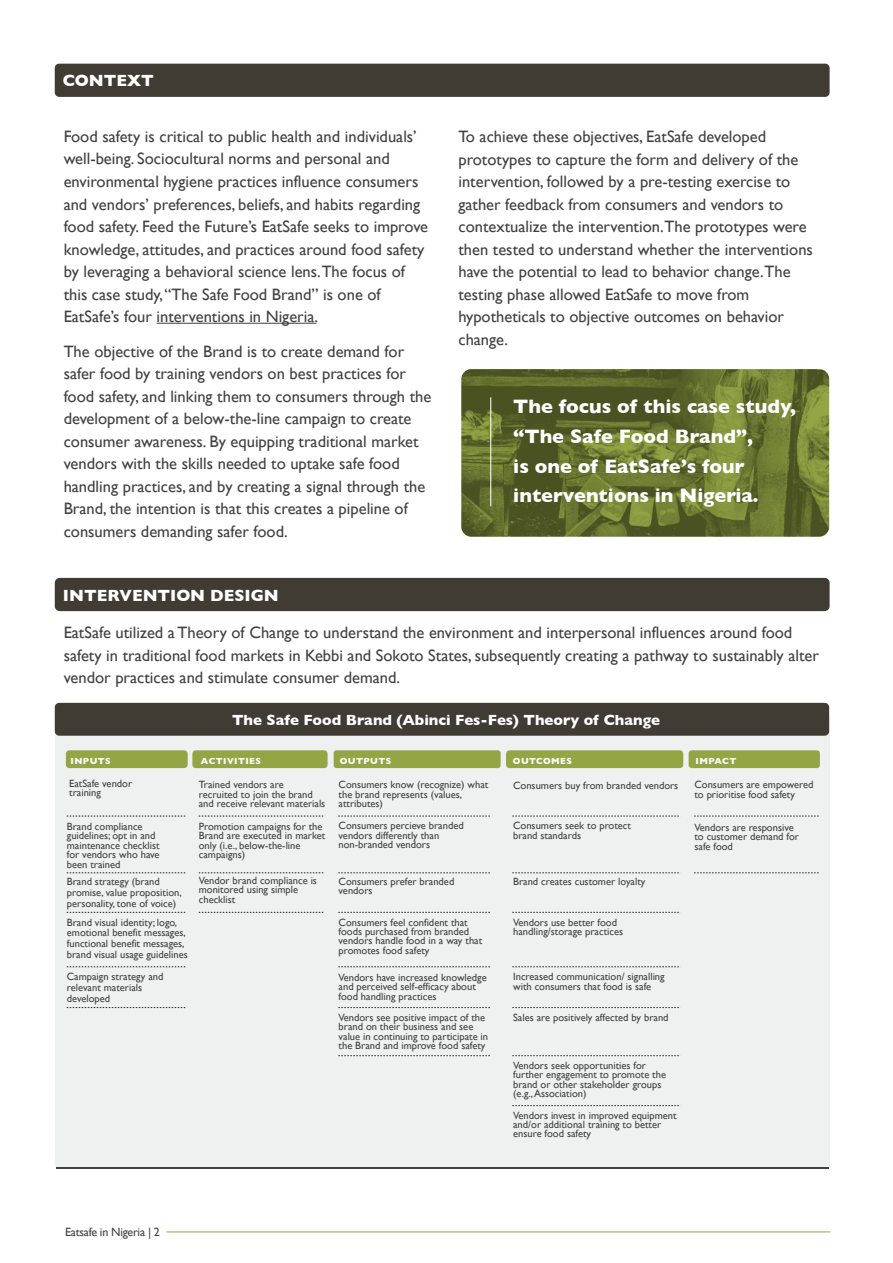
<style>
.page{position:relative;width:893px;height:1263px;background:#fff}
.page>*{position:absolute;margin:0;border:0;box-sizing:border-box;transform-origin:0 0}
.t1{font:700 19.8px/29.7px "Gill Sans";color:#fff}
.t2{font:16.5px/22.5px "Gill Sans";color:#414042}
.t3{font:700 16.5px "Gill Sans";color:#fff}
.t4{font:700 15px "Gill Sans";color:#fff}
.t5{font:12px "Gill Sans";letter-spacing:-.02em;color:#414042}
.t6{font:10.5px/9.4px "Gill Sans";color:#414042}
.t7{font:700 9px "Gill Sans";letter-spacing:.05em;color:#fff}
</style>
<div class="page">
<hr style="left:157px;top:323px;width:159px;height:1px;background:#414042">
<svg style="left:461px;top:369px;width:368px;height:168px;background:#646f2e"></svg>
<hr style="left:490px;top:397px;width:1px;height:109px;background:#fff">
<div style="left:55px;top:716px;width:774px;height:451px;background:#eff0f0"></div>
<div style="left:55px;top:703px;width:774px;height:33px;background:#403b33;border-radius:4px"></div>
<hr style="left:56px;top:1167px;width:773px;height:1px;background:#414042">
<svg style="left:694px;top:816px;width:125px;height:1px"></svg>
<svg style="left:694px;top:872px;width:125px;height:1px"></svg>
<svg style="left:512px;top:816px;width:167px;height:1px"></svg>
<svg style="left:512px;top:872px;width:167px;height:1px"></svg>
<svg style="left:512px;top:912px;width:167px;height:1px"></svg>
<svg style="left:512px;top:966px;width:167px;height:1px"></svg>
<svg style="left:512px;top:1007px;width:167px;height:1px"></svg>
<svg style="left:512px;top:1055px;width:167px;height:1px"></svg>
<svg style="left:338px;top:816px;width:152px;height:1px"></svg>
<svg style="left:338px;top:872px;width:152px;height:1px"></svg>
<svg style="left:338px;top:912px;width:152px;height:1px"></svg>
<svg style="left:338px;top:966px;width:152px;height:1px"></svg>
<svg style="left:338px;top:1007px;width:152px;height:1px"></svg>
<svg style="left:338px;top:1055px;width:152px;height:1px"></svg>
<svg style="left:199px;top:816px;width:124px;height:1px"></svg>
<svg style="left:199px;top:872px;width:124px;height:1px"></svg>
<svg style="left:199px;top:912px;width:124px;height:1px"></svg>
<svg style="left:67px;top:816px;width:119px;height:1px"></svg>
<svg style="left:67px;top:872px;width:119px;height:1px"></svg>
<svg style="left:67px;top:912px;width:119px;height:1px"></svg>
<svg style="left:67px;top:966px;width:119px;height:1px"></svg>
<svg style="left:67px;top:1007px;width:119px;height:1px"></svg>
<svg style="left:512px;top:1105px;width:167px;height:1px"></svg>
<div style="left:66px;top:750px;width:122px;height:18px;background:#94a545;border-radius:4px"></div>
<div style="left:192px;top:750px;width:136px;height:18px;background:#94a545;border-radius:3px"></div>
<div style="left:334px;top:750px;width:167px;height:18px;background:#94a545;border-radius:3px"></div>
<div style="left:506px;top:750px;width:177px;height:18px;background:#94a545;border-radius:4px"></div>
<div style="left:689px;top:750px;width:131px;height:18px;background:#94a545;border-radius:3px"></div>
<div style="left:55px;top:64px;width:775px;height:33px;background:#403b33;border-radius:4px"></div>
<div style="left:55px;top:578px;width:775px;height:33px;background:#403b33;border-radius:5px"></div>
<hr style="left:166px;top:1232px;width:665px;height:1px;background:#94a545">
<h2 class="t3" style="left:63px;top:67px;width:92px">CONTEXT</h2>
<p class="t2" style="left:64px;top:125px;width:366px">Food safety is critical to public health and individuals’ well-being. Sociocultural norms and personal and environmental hygiene practices influence consumers and vendors’ preferences, beliefs, and habits regarding food safety. Feed the Future’s EatSafe seeks to improve knowledge, attitudes, and practices around food safety by leveraging a behavioral science lens.The focus of this case study, “The Safe Food Brand” is one of EatSafe’s four interventions in Nigeria.</p>
<p class="t2" style="left:64px;top:339px;width:369px">The objective of the Brand is to create demand for safer food by training vendors on best practices for food safety, and linking them to consumers through the development of a below-the-line campaign to create consumer awareness. By equipping traditional market vendors with the skills needed to uptake safe food handling practices, and by creating a signal through the Brand, the intention is that this creates a pipeline of consumers demanding safer food.</p>
<h2 class="t3" style="left:63px;top:582px;width:217px">INTERVENTION DESIGN</h2>
<p class="t2" style="left:458px;top:125px;width:356px">To achieve these objectives, EatSafe developed prototypes to capture the form and delivery of the intervention, followed by a pre-testing exercise to gather feedback from consumers and vendors to contextualize the intervention.The prototypes were then tested to understand whether the interventions have the potential to lead to behavior change.The testing phase allowed EatSafe to move from hypotheticals to objective outcomes on behavior change.</p>
<h1 class="t1" style="left:513px;top:391px;width:284px">The focus of this case study, “The Safe Food Brand”,<br>is one of EatSafe’s four interventions in Nigeria.</h1>
<p class="t2" style="left:64px;top:621px;width:757px">EatSafe utilized a Theory of Change to understand the environment and interpersonal influences around food safety in traditional food markets in Kebbi and Sokoto States, subsequently creating a pathway to sustainably alter vendor practices and stimulate consumer demand.</p>
<h3 class="t4" style="left:232px;top:708px;width:429px">The Safe Food Brand (Abinci Fes-Fes) Theory of Change</h3>
<p class="t7" style="left:70px;top:753px;width:42px">INPUTS</p>
<p class="t7" style="left:201px;top:753px;width:62px">ACTIVITIES</p>
<p class="t7" style="left:340px;top:753px;width:53px">OUTPUTS</p>
<p class="t7" style="left:513px;top:753px;width:61px">OUTCOMES</p>
<p class="t7" style="left:696px;top:753px;width:42px">IMPACT</p>
<p class="t6" style="left:69px;top:778px;width:64px">EatSafe vendor training</p>
<p class="t6" style="left:67px;top:821px;width:94px">Brand compliance guidelines; opt in and maintenance checklist for vendors who have been trained</p>
<p class="t6" style="left:67px;top:876px;width:116px;line-height:10.8px">Brand strategy (brand promise, value proposition, personality, tone of voice)</p>
<p class="t6" style="left:67px;top:916px;width:122px;line-height:10.8px">Brand visual identity; logo, emotional benefit messages, functional benefit messages, brand visual usage guidelines</p>
<p class="t6" style="left:67px;top:971px;width:98px;line-height:10.8px">Campaign strategy and relevant materials developed</p>
<p class="t6" style="left:199px;top:780px;width:128px">Trained vendors are recruited to join the brand and receive relevant materials</p>
<p class="t6" style="left:199px;top:821px;width:128px">Promotion campaigns for the<br>Brand are executed in market only (i.e., below-the-line campaigns)</p>
<p class="t6" style="left:199px;top:875px;width:120px">Vendor brand compliance is monitored using simple checklist</p>
<p class="t6" style="left:339px;top:780px;width:151px">Consumers know (recognize) what the brand represents (values, attributes)</p>
<p class="t6" style="left:339px;top:821px;width:127px">Consumers percieve branded vendors differently than non-branded vendors</p>
<p class="t6" style="left:339px;top:876px;width:117px">Consumers prefer branded vendors</p>
<p class="t6" style="left:339px;top:917px;width:145px">Consumers feel confident that foods purchased from branded vendors handle food in a way that promotes food safety</p>
<p class="t6" style="left:339px;top:972px;width:150px">Vendors have increased knowledge and perceived self-efficacy about food handling practices</p>
<p class="t6" style="left:339px;top:1012px;width:151px">Vendors see positive impact of the brand on their business and see value in continuing to participate in the Brand and improve food safety</p>
<p class="t6" style="left:513px;top:780px;width:167px">Consumers buy from branded vendors</p>
<p class="t6" style="left:513px;top:821px;width:119px">Consumers seek to protect brand standards</p>
<p class="t6" style="left:513px;top:877px;width:134px">Brand creates customer loyalty</p>
<p class="t6" style="left:513px;top:917px;width:111px">Vendors use better food handling/storage practices</p>
<p class="t6" style="left:513px;top:972px;width:153px">Increased communication/ signalling with consumers that food is safe</p>
<p class="t6" style="left:513px;top:1012px;width:157px">Sales are positively affected by brand</p>
<p class="t6" style="left:513px;top:1061px;width:154px">Vendors seek opportunities for further engagement to promote the brand or other stakeholder groups (e.g., Association)</p>
<p class="t6" style="left:513px;top:1110px;width:165px">Vendors invest in improved equipment and/or additional training to better ensure food safety</p>
<p class="t6" style="left:694px;top:780px;width:121px">Consumers are empowered to prioritise food safety</p>
<p class="t6" style="left:694px;top:822px;width:106px">Vendors are responsive to customer demand for safe food</p>
<p class="t5" style="left:65px;top:1224px;width:96px">Eatsafe in Nigeria | 2</p>
</div>
